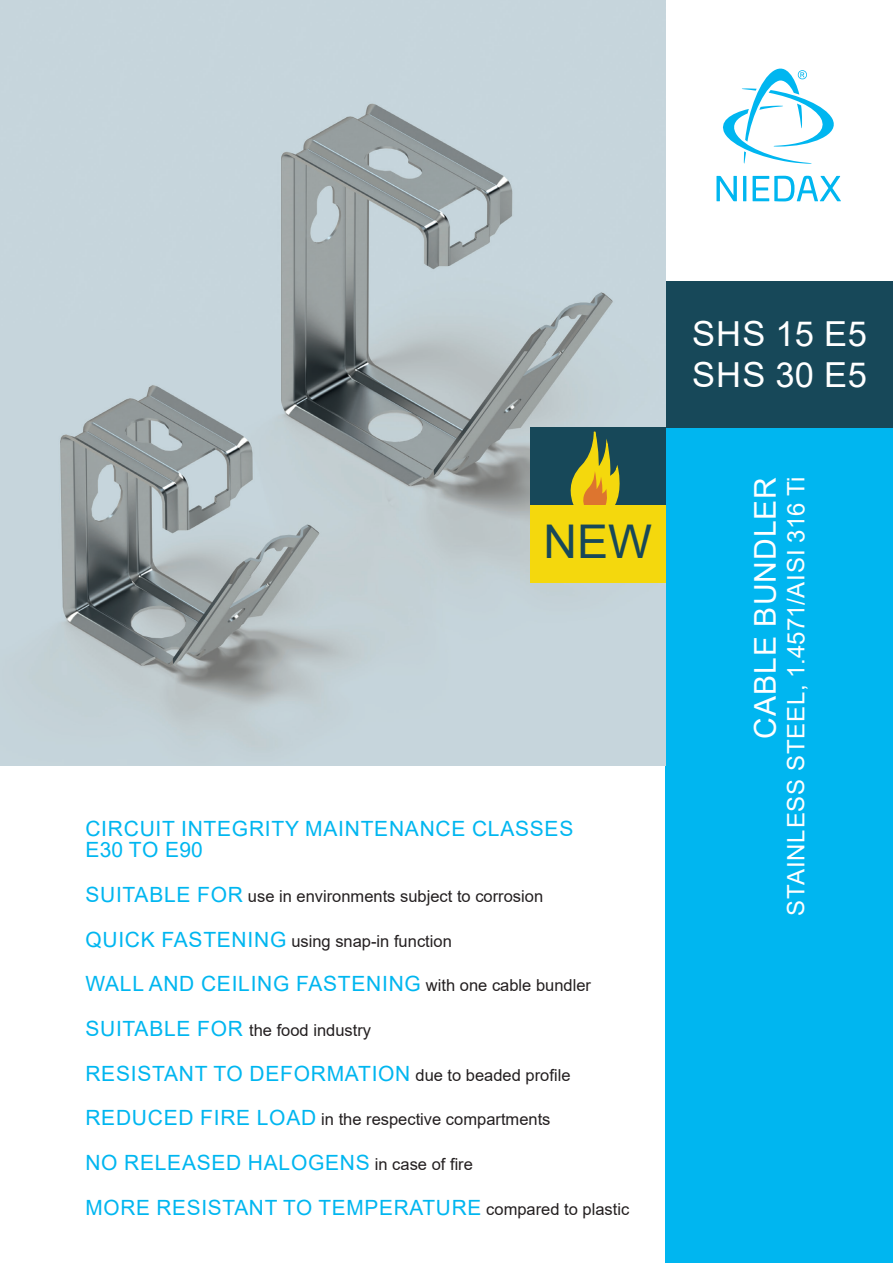
<style>
.page{position:relative;width:893px;height:1263px;background:#fff}
.page>*{position:absolute;margin:0;border:0;box-sizing:border-box;transform-origin:0 0}
.t1{font:46.5px "Arial";color:#174859}
.t2{font:37.5px "Arial";color:#fff}
.t3{font:34.5px/41.4px "Arial";letter-spacing:.025em;color:#fff}
.t4{font:30px "Arial";letter-spacing:.035em;color:#fff}
.t5{font:24px "Arial";letter-spacing:.035em;color:#fff}
.t6{font:21px/44.7px "Arial";letter-spacing:.035em;color:#00b6f0}
.t7{font:16.5px "Arial";color:#231f20}
.s1{font-size:21px;color:#00b6f0}
.s2{font-size:16.5px;color:#231f20}
</style>
<div class="page">
<div style="left:665px;top:427px;width:228px;height:836px;background:#00b6f0"></div>
<div style="left:665px;top:281px;width:228px;height:146px;background:#174859"></div>
<svg style="left:716px;top:176px;width:21px;height:25px"></svg>
<hr style="left:743px;top:176px;width:3px;height:25px;background:#00b6f0">
<svg style="left:753px;top:176px;width:88px;height:25px"></svg>
<svg style="left:723px;top:69px;width:111px;height:95px"></svg>
<img style="left:0;top:0;width:665px;height:765px">
<div style="left:530px;top:505px;width:135px;height:77px;background:#f4d80d"></div>
<div style="left:530px;top:427px;width:135px;height:78px;background:#174859"></div>
<svg style="left:570px;top:432px;width:50px;height:73px"></svg>
<h1 class="t1" style="left:543px;top:510px;width:110px">NEW</h1>
<p class="t6" style="left:85px;top:806px;width:489px">CIRCUIT INTEGRITY MAINTENANCE CLASSES</p>
<p class="t6" style="left:85px;top:827px;width:119px">E30 TO E90</p>
<p class="t7" style="left:85px;top:885px;width:459px"><span class="s1">SUITABLE FOR</span> use in environments subject to corrosion</p>
<p class="t7" style="left:85px;top:929px;width:368px"><span class="s1">QUICK FASTENING</span> using snap-in function</p>
<p class="t6" style="left:85px;top:961px;width:507px">WALL AND CEILING FASTENING <span class="s2">with one cable bundler</span></p>
<p class="t7" style="left:85px;top:1019px;width:287px"><span class="s1">SUITABLE FOR</span> the food industry</p>
<p class="t6" style="left:85px;top:1051px;width:487px">RESISTANT TO DEFORMATION <span class="s2">due to beaded profile</span></p>
<p class="t7" style="left:85px;top:1108px;width:467px"><span class="s1">REDUCED FIRE LOAD</span> in the respective compartments</p>
<p class="t6" style="left:85px;top:1140px;width:545px">NO RELEASED HALOGENS <span class="s2">in case of fire<br></span>MORE RESISTANT TO TEMPERATURE <span class="s2">compared to plastic</span></p>
<h3 class="t3" style="left:692px;top:313px;width:176px">SHS 15 E5<br>SHS 30 E5</h3>
<h2 class="t2" style="left:699px;top:329px;width:163px">DBT 70...</h2>
<h3 class="t4" style="left:759px;top:838px;width:363px;rotate:-90deg">TRAPEZDECKENBÜGEL</h3>
<h3 class="t4" style="left:744px;top:738px;width:263px;rotate:-90deg">CABLE BUNDLER</h3>
<p class="t5" style="left:780px;top:916px;width:441px;rotate:-90deg">STAINLESS STEEL, 1.4571/AISI 316 Ti</p>
</div>
